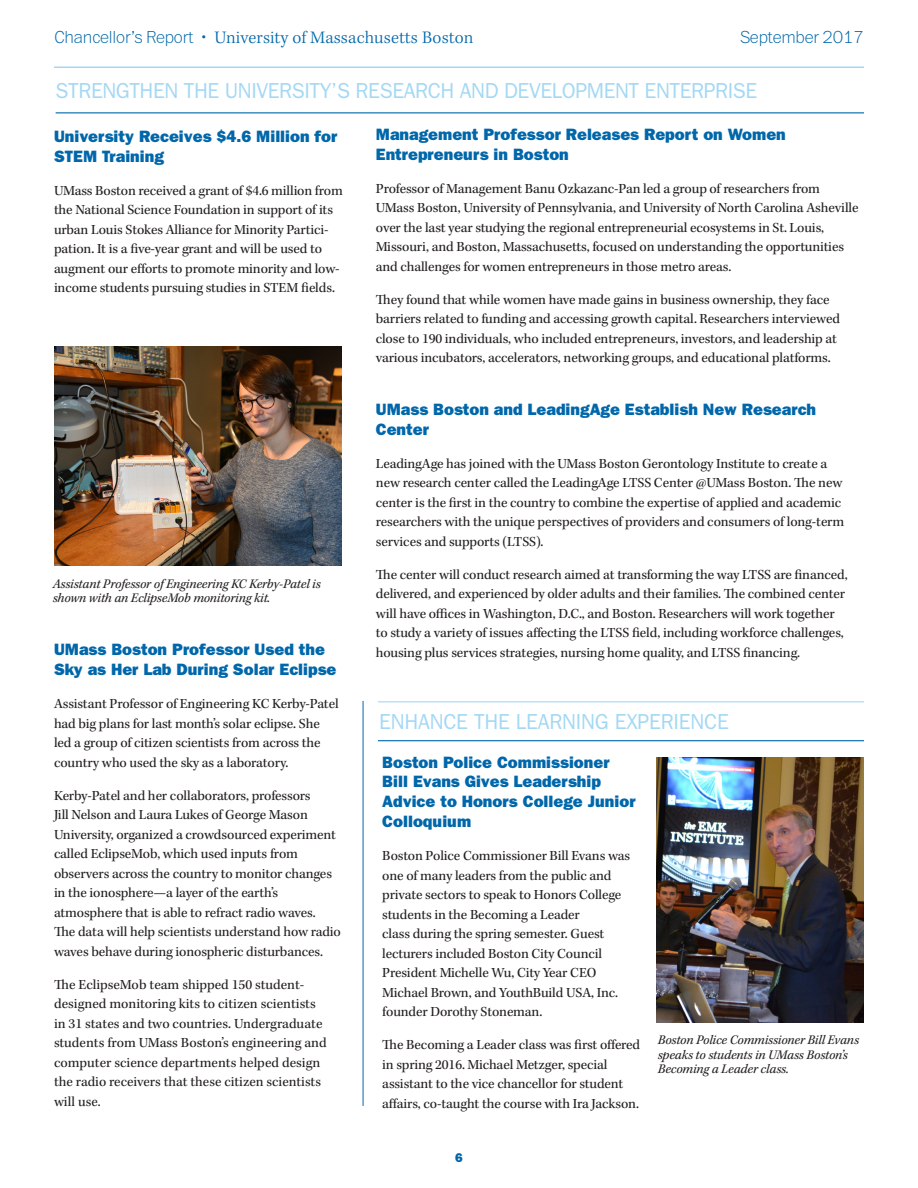
<style>
.page{position:relative;width:918px;height:1188px;background:#fff}
.page>*{position:absolute;margin:0;border:0;box-sizing:border-box;transform-origin:0 0}
.section_head_sw{font:21.75px "ITC Franklin Gothic Std";letter-spacing:-.02em;color:#a3d8f4}
.t1{font:300 18px "Kepler Std";letter-spacing:.005em;color:#0067aa}
.t2{font:100 18px "Franklin ITC Std";letter-spacing:-.01em;color:#0067aa}
.B_head_sw{font:16.5px/19.8px "ITC Franklin Gothic Std Hvy";color:#0067aa}
.Body_Copy_sw{font:14.25px/19.5px "Kepler Std";letter-spacing:-.01em;color:#231f20}
.t3{font:italic 13.5px/14.1px "Kepler Std";letter-spacing:-.01em;color:#231f20}
.t4{font:12.75px "ITC Franklin Gothic Std Hvy";color:#0067aa}
.s1{font-family:"Franklin ITC Std";font-weight:100}
.s2{font-family:"ITC Franklin Gothic Std";font-weight:400}
</style>
<div class="page">
<hr style="left:54px;top:67px;width:810px;height:1px;background:#a3d8f4">
<hr style="left:56px;top:112px;width:808px;height:1px;background:#0067aa">
<img style="left:54px;top:346px;width:287px;height:220px">
<hr style="left:363px;top:701px;width:1px;height:405px;background:#0067aa">
<img style="left:657px;top:757px;width:207px;height:266px">
<hr style="left:378px;top:701px;width:486px;height:1px;background:#a3d8f4">
<hr style="left:378px;top:740px;width:486px;height:1px;background:#0067aa">
<p class="t1" style="left:55px;top:28px;width:421px"><span class="s1">Chancellor’s Report</span> <span class="s2">•</span> University of Massachusetts Boston</p>
<p class="t2" style="left:740px;top:29px;width:125px">September 2017</p>
<p class="section_head_sw" style="left:56px;top:78px;width:703px">STRENGTHEN THE UNIVERSITY’S RESEARCH AND DEVELOPMENT ENTERPRISE</p>
<p class="B_head_sw" style="left:54px;top:126px;width:285px">University Receives $4.6 Million for<br>STEM Training</p>
<p class="Body_Copy_sw" style="left:54px;top:181px;width:290px">UMass Boston received a grant of $4.6 million from the National Science Foundation in support of its urban Louis Stokes Alliance for Minority Partici&shy;pation. It is a five-year grant and will be used to augment our efforts to promote minority and low&shy;income students pursuing studies in STEM fields.</p>
<p class="B_head_sw" style="left:376px;top:124px;width:412px">Management Professor Releases Report on Women<br>Entrepreneurs in Boston</p>
<p class="Body_Copy_sw" style="left:376px;top:179px;width:446px">Professor of Management Banu Ozkazanc-Pan led a group of researchers from</p>
<p class="Body_Copy_sw" style="left:376px;top:199px;width:484px">UMass Boston, University of Pennsylvania, and University of North Carolina Asheville over the last year studying the regional entrepreneurial ecosystems in St. Louis,</p>
<p class="Body_Copy_sw" style="left:376px;top:238px;width:470px">Missouri, and Boston, Massachusetts, focused on understanding the opportunities and challenges for women entrepreneurs in those metro areas.</p>
<p class="Body_Copy_sw" style="left:376px;top:290px;width:455px">They found that while women have made gains in business ownership, they face</p>
<p class="Body_Copy_sw" style="left:376px;top:310px;width:466px">barriers related to funding and accessing growth capital. Researchers interviewed close to 190 individuals, who included entrepreneurs, investors, and leadership at various incubators, accelerators, networking groups, and educational platforms.</p>
<p class="B_head_sw" style="left:376px;top:399px;width:442px">UMass Boston and LeadingAge Establish New Research<br>Center</p>
<p class="Body_Copy_sw" style="left:376px;top:454px;width:453px">LeadingAge has joined with the UMass Boston Gerontology Institute to create a</p>
<p class="Body_Copy_sw" style="left:376px;top:474px;width:468px">new research center called the LeadingAge LTSS Center @UMass Boston. The new center is the first in the country to combine the expertise of applied and academic</p>
<p class="Body_Copy_sw" style="left:376px;top:513px;width:470px">researchers with the unique perspectives of providers and consumers of long-term services and supports (LTSS).</p>
<p class="Body_Copy_sw" style="left:376px;top:565px;width:473px">The center will conduct research aimed at transforming the way LTSS are financed, delivered, and experienced by older adults and their families. The combined center will have offices in Washington, D.C., and Boston. Researchers will work together</p>
<p class="Body_Copy_sw" style="left:376px;top:624px;width:470px">to study a variety of issues affecting the LTSS field, including workforce challenges,</p>
<p class="Body_Copy_sw" style="left:376px;top:643px;width:426px">housing plus services strategies, nursing home quality, and LTSS financing.</p>
<p class="t3" style="left:53px;top:577px;width:270px">Assistant Professor of Engineering KC Kerby-Patel is shown with an EclipseMob monitoring kit.</p>
<p class="B_head_sw" style="left:54px;top:640px;width:284px">UMass Boston Professor Used the<br>Sky as Her Lab During Solar Eclipse</p>
<p class="Body_Copy_sw" style="left:54px;top:694px;width:286px">Assistant Professor of Engineering KC Kerby-Patel had big plans for last month’s solar eclipse. She led a group of citizen scientists from across the country who used the sky as a laboratory.</p>
<p class="Body_Copy_sw" style="left:54px;top:786px;width:258px">Kerby-Patel and her collaborators, professors</p>
<p class="Body_Copy_sw" style="left:54px;top:805px;width:255px">Jill Nelson and Laura Lukes of George Mason</p>
<p class="Body_Copy_sw" style="left:54px;top:825px;width:284px">University, organized a crowdsourced experiment called EclipseMob, which used inputs from</p>
<p class="Body_Copy_sw" style="left:54px;top:864px;width:280px">observers across the country to monitor changes in the ionosphere—a layer of the earth’s</p>
<p class="Body_Copy_sw" style="left:54px;top:903px;width:263px">atmosphere that is able to refract radio waves.</p>
<p class="Body_Copy_sw" style="left:54px;top:922px;width:288px">The data will help scientists understand how radio waves behave during ionospheric disturbances.</p>
<p class="Body_Copy_sw" style="left:54px;top:975px;width:252px">The EclipseMob team shipped 150 student-</p>
<p class="Body_Copy_sw" style="left:54px;top:994px;width:263px">designed monitoring kits to citizen scientists</p>
<p class="Body_Copy_sw" style="left:54px;top:1014px;width:270px">in 31 states and two countries. Undergraduate</p>
<p class="Body_Copy_sw" style="left:54px;top:1033px;width:274px">students from UMass Boston’s engineering and computer science departments helped design</p>
<p class="Body_Copy_sw" style="left:54px;top:1072px;width:269px">the radio receivers that these citizen scientists will use.</p>
<p class="section_head_sw" style="left:379px;top:709px;width:351px">ENHANCE THE LEARNING EXPERIENCE</p>
<p class="B_head_sw" style="left:382px;top:752px;width:255px">Boston Police Commissioner<br>Bill Evans Gives Leadership<br>Advice to Honors College Junior<br>Colloquium</p>
<p class="Body_Copy_sw" style="left:382px;top:846px;width:250px">Boston Police Commissioner Bill Evans was one of many leaders from the public and</p>
<p class="Body_Copy_sw" style="left:382px;top:885px;width:241px">private sectors to speak to Honors College students in the Becoming a Leader</p>
<p class="Body_Copy_sw" style="left:382px;top:924px;width:224px">class during the spring semester. Guest</p>
<p class="Body_Copy_sw" style="left:382px;top:944px;width:221px">lecturers included Boston City Council</p>
<p class="Body_Copy_sw" style="left:382px;top:963px;width:237px">President Michelle Wu, City Year CEO<br>Michael Brown, and YouthBuild USA, Inc. founder Dorothy Stoneman.</p>
<p class="Body_Copy_sw" style="left:382px;top:1035px;width:259px">The Becoming a Leader class was first offered in spring 2016. Michael Metzger, special</p>
<p class="Body_Copy_sw" style="left:382px;top:1074px;width:258px">assistant to the vice chancellor for student affairs, co-taught the course with Ira Jackson.</p>
<p class="t3" style="left:658px;top:1034px;width:203px">Boston Police Commissioner Bill Evans speaks to students in UMass Boston’s<br>Becoming a Leader class.</p>
<p class="t4" style="left:455px;top:1150px;width:9px">6</p>
</div>
